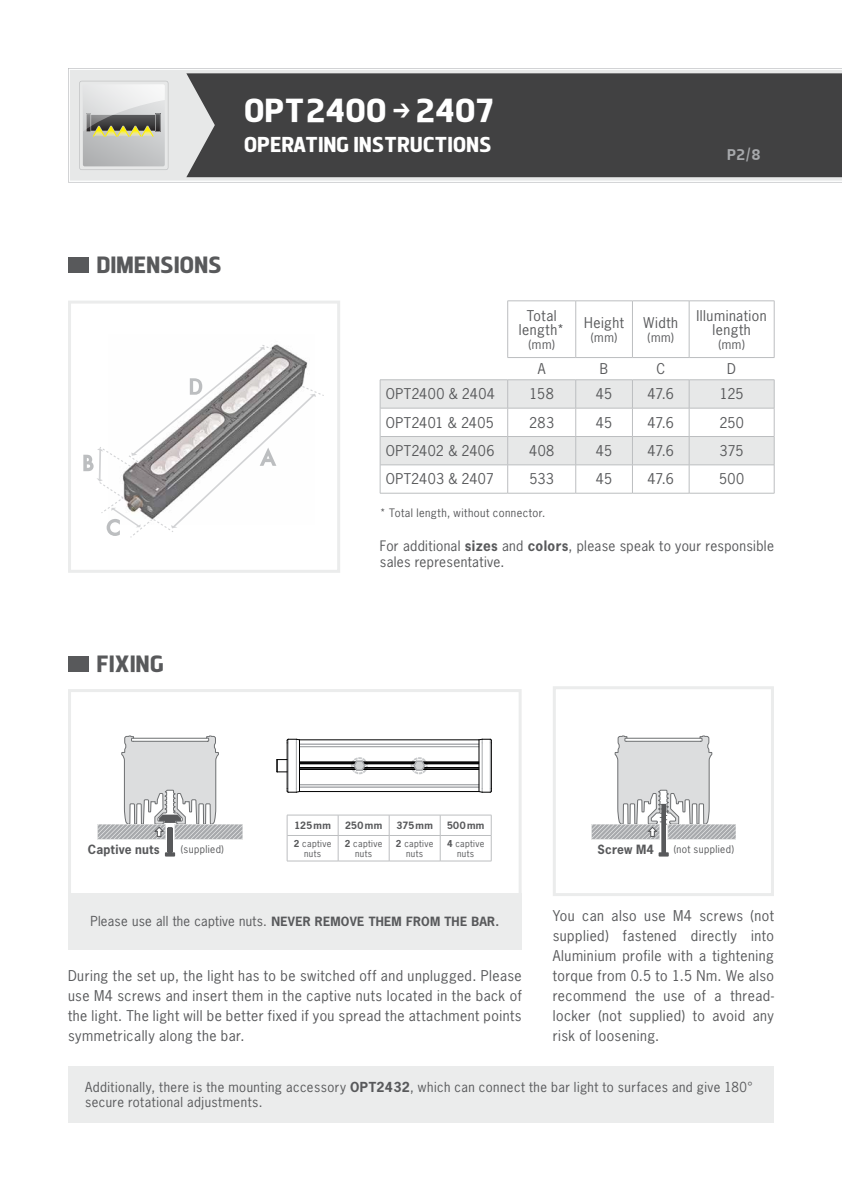
<style>
.page{position:relative;width:842px;height:1191px;background:#fff}
.page>*{position:absolute;margin:0;border:0;box-sizing:border-box;transform-origin:0 0}
.t1{font:700 34px "Dyno";color:#fff}
.t2{font:700 24px "Dyno";color:#58595b}
.t3{font:700 22px "Dyno";color:#fff}
.t4{font:16px "Dyno";color:#a7a9ac}
.t5{font:14px/20px "News Gothic Std";letter-spacing:.035em;color:#58595b;text-align:justify}
.t6{font:14px "News Gothic Std";letter-spacing:.015em;color:#58595b}
.t7{font:13.6px/16px "News Gothic Std";letter-spacing:.025em;color:#58595b}
.t8{font:13px/15.6px "News Gothic Std";letter-spacing:.035em;color:#58595b}
.t9{font:700 12px "News Gothic Std";letter-spacing:.02em;color:#58595b}
.t10{font:12px "News Gothic Std";letter-spacing:.045em;color:#58595b}
.t11{font:11px "News Gothic Std";letter-spacing:.04em;color:#58595b}
.t12{font:10px "News Gothic Std";letter-spacing:.04em;color:#58595b}
.t13{font:700 9.6px "News Gothic Std";letter-spacing:.04em;color:#58595b}
.t14{font:9px/10px "News Gothic Std";letter-spacing:.04em;color:#58595b;text-align:center}
.s1{font-weight:700}
.s2{font-weight:700;font-size:12px}
</style>
<div class="page">
<svg style="left:68px;top:68px;width:774px;height:114px;fill:#e7e8e8"></svg>
<div style="left:186px;top:73px;width:656px;height:104px;background:#414142"></div>
<svg style="left:79px;top:81px;width:89px;height:89px;background:#c3c3be"></svg>
<div style="left:68px;top:257px;width:20px;height:15px;background:#58595b"></div>
<div style="left:553px;top:686px;width:221px;height:210px;border:3px solid #ebecec"></div>
<div style="left:68px;top:689px;width:454px;height:261px;border:3px solid #ebecec"></div>
<div style="left:68px;top:656px;width:20px;height:15px;background:#58595b"></div>
<svg style="left:98px;top:735px;width:145px;height:121px"></svg>
<div style="left:591px;top:824px;width:69px;height:15px;background:#e0e2e2"></div>
<svg style="left:592px;top:735px;width:144px;height:121px"></svg>
<div style="left:68px;top:892px;width:454px;height:57px;background:#ebecec"></div>
<div style="left:68px;top:1066px;width:706px;height:57px;background:#ebecec"></div>
<hr style="left:299px;top:744px;width:180px;height:1px;background:#a7a9ac">
<hr style="left:299px;top:746px;width:180px;height:1px;background:#a7a9ac">
<hr style="left:299px;top:761px;width:180px;height:1px;background:#000001">
<hr style="left:299px;top:762px;width:180px;height:1px;background:#000001">
<hr style="left:299px;top:763px;width:180px;height:1px;background:#000001">
<hr style="left:299px;top:767px;width:180px;height:1px;background:#000001">
<hr style="left:299px;top:768px;width:180px;height:1px;background:#000001">
<hr style="left:299px;top:769px;width:180px;height:1px;background:#000001">
<hr style="left:299px;top:784px;width:180px;height:1px;background:#a7a9ac">
<hr style="left:299px;top:786px;width:180px;height:1px;background:#a7a9ac">
<hr style="left:299px;top:787px;width:180px;height:1px;background:#a7a9ac">
<hr style="left:299px;top:739px;width:180px;height:1px;background:#000001">
<hr style="left:299px;top:791px;width:180px;height:1px;background:#000001">
<svg style="left:277px;top:738px;width:23px;height:55px"></svg>
<svg style="left:478px;top:738px;width:14px;height:55px"></svg>
<svg style="left:354px;top:760px;width:11px;height:11px"></svg>
<svg style="left:414px;top:760px;width:11px;height:11px"></svg>
<div style="left:351px;top:757px;width:17px;height:17px;border:2px dashed #c7c9cb;border-radius:50%"></div>
<div style="left:411px;top:757px;width:17px;height:17px;border:2px dashed #c7c9cb;border-radius:50%"></div>
<hr style="left:287px;top:814px;width:51px;height:1px;background:#bcbec0">
<hr style="left:287px;top:835px;width:51px;height:1px;background:#bcbec0">
<hr style="left:338px;top:814px;width:51px;height:1px;background:#bcbec0">
<hr style="left:338px;top:835px;width:51px;height:1px;background:#bcbec0">
<hr style="left:389px;top:814px;width:51px;height:1px;background:#bcbec0">
<hr style="left:389px;top:835px;width:51px;height:1px;background:#bcbec0">
<hr style="left:440px;top:814px;width:51px;height:1px;background:#bcbec0">
<hr style="left:440px;top:835px;width:51px;height:1px;background:#bcbec0">
<svg style="left:287px;top:815px;width:1px;height:45px"></svg>
<svg style="left:338px;top:815px;width:1px;height:45px"></svg>
<hr style="left:287px;top:860px;width:51px;height:1px;background:#bcbec0">
<svg style="left:389px;top:815px;width:1px;height:45px"></svg>
<hr style="left:338px;top:860px;width:51px;height:1px;background:#bcbec0">
<svg style="left:440px;top:815px;width:1px;height:45px"></svg>
<hr style="left:389px;top:860px;width:51px;height:1px;background:#bcbec0">
<svg style="left:491px;top:815px;width:1px;height:46px"></svg>
<hr style="left:440px;top:860px;width:51px;height:1px;background:#bcbec0">
<svg style="left:83px;top:344px;width:241px;height:194px"></svg>
<div style="left:68px;top:300px;width:272px;height:273px;border:3px solid #ebecec"></div>
<hr style="left:689px;top:301px;width:1px;height:56px;background:#bcbec0">
<hr style="left:774px;top:301px;width:1px;height:56px;background:#bcbec0">
<hr style="left:380px;top:379px;width:128px;height:1px;background:#bcbec0">
<hr style="left:508px;top:379px;width:68px;height:1px;background:#bcbec0">
<hr style="left:576px;top:379px;width:56px;height:1px;background:#bcbec0">
<hr style="left:689px;top:379px;width:85px;height:1px;background:#bcbec0">
<hr style="left:507px;top:300px;width:69px;height:1px;background:#bcbec0">
<hr style="left:507px;top:301px;width:1px;height:56px;background:#bcbec0">
<hr style="left:576px;top:300px;width:56px;height:1px;background:#bcbec0">
<hr style="left:575px;top:301px;width:1px;height:56px;background:#bcbec0">
<hr style="left:632px;top:300px;width:57px;height:1px;background:#bcbec0">
<hr style="left:632px;top:301px;width:1px;height:56px;background:#bcbec0">
<hr style="left:689px;top:300px;width:85px;height:1px;background:#bcbec0">
<hr style="left:507px;top:357px;width:69px;height:1px;background:#bcbec0">
<hr style="left:576px;top:357px;width:56px;height:1px;background:#bcbec0">
<hr style="left:632px;top:357px;width:57px;height:1px;background:#bcbec0">
<hr style="left:689px;top:357px;width:85px;height:1px;background:#bcbec0">
<hr style="left:632px;top:379px;width:57px;height:1px;background:#bcbec0">
<hr style="left:380px;top:493px;width:128px;height:1px;background:#bcbec0">
<hr style="left:508px;top:493px;width:68px;height:1px;background:#bcbec0">
<hr style="left:576px;top:493px;width:56px;height:1px;background:#bcbec0">
<hr style="left:689px;top:493px;width:85px;height:1px;background:#bcbec0">
<svg style="left:380px;top:380px;width:395px;height:113px"></svg>
<hr style="left:632px;top:493px;width:57px;height:1px;background:#bcbec0">
<h1 class="t1" style="left:244px;top:90px;width:251px">OPT2400 ➔ 2407</h1>
<h3 class="t3" style="left:244px;top:130px;width:123px">OPERATING INSTRUCTIONS</h3>
<p class="t4" style="left:727px;top:144px;width:35px">P2/8</p>
<h2 class="t2" style="left:96px;top:250px;width:64px">DIMENSIONS</h2>
<h2 class="t2" style="left:96px;top:649px;width:69px">FIXING</h2>
<p class="t5" style="left:519px;top:308px;width:47px;line-height:14px;text-align:center">Total length*</p>
<p class="t10" style="left:528px;top:336px;width:28px">(mm)</p>
<p class="t5" style="left:584px;top:312px;width:41px">Height</p>
<p class="t10" style="left:591px;top:329px;width:28px">(mm)</p>
<p class="t5" style="left:643px;top:312px;width:36px">Width</p>
<p class="t10" style="left:648px;top:329px;width:28px">(mm)</p>
<p class="t5" style="left:697px;top:308px;width:72px;line-height:14px;text-align:center">Illumination length</p>
<p class="t10" style="left:718px;top:336px;width:28px">(mm)</p>
<p class="t5" style="left:538px;top:359px;width:9px">A</p>
<p class="t5" style="left:600px;top:359px;width:10px">B</p>
<p class="t5" style="left:656px;top:359px;width:10px">C</p>
<p class="t5" style="left:727px;top:359px;width:10px">D</p>
<p class="t5" style="left:386px;top:384px;width:111px">OPT2400 &amp; 2404</p>
<p class="t5" style="left:530px;top:384px;width:26px">158</p>
<p class="t5" style="left:596px;top:384px;width:18px">45</p>
<p class="t5" style="left:647px;top:384px;width:28px">47.6</p>
<p class="t5" style="left:720px;top:384px;width:25px">125</p>
<p class="t5" style="left:386px;top:412px;width:110px">OPT2401 &amp; 2405</p>
<p class="t5" style="left:529px;top:412px;width:26px">283</p>
<p class="t5" style="left:596px;top:412px;width:18px">45</p>
<p class="t5" style="left:647px;top:412px;width:28px">47.6</p>
<p class="t5" style="left:719px;top:412px;width:26px">250</p>
<p class="t5" style="left:386px;top:441px;width:110px">OPT2402 &amp; 2406</p>
<p class="t5" style="left:529px;top:441px;width:27px">408</p>
<p class="t5" style="left:596px;top:441px;width:18px">45</p>
<p class="t5" style="left:647px;top:441px;width:28px">47.6</p>
<p class="t5" style="left:720px;top:441px;width:26px">375</p>
<p class="t6" style="left:386px;top:470px;width:110px">OPT2403 &amp; 2407</p>
<p class="t5" style="left:529px;top:469px;width:26px">533</p>
<p class="t5" style="left:596px;top:469px;width:18px">45</p>
<p class="t5" style="left:647px;top:469px;width:28px">47.6</p>
<p class="t5" style="left:719px;top:469px;width:27px">500</p>
<p class="t11" style="left:380px;top:505px;width:167px">* Total length, without connector.</p>
<p class="t7" style="left:380px;top:537px;width:396px">For additional <span class="s1">sizes</span> and <span class="s1">colors</span>, please speak to your responsible sales representative.</p>
<p class="t13" style="left:294px;top:819px;width:38px">125mm</p>
<p class="t13" style="left:345px;top:819px;width:39px">250mm</p>
<p class="t13" style="left:396px;top:819px;width:38px">375mm</p>
<p class="t13" style="left:447px;top:819px;width:39px">500mm</p>
<p class="t14" style="left:294px;top:838px;width:39px"><span class="s1">2</span> captive nuts</p>
<p class="t14" style="left:345px;top:838px;width:39px"><span class="s1">2</span> captive nuts</p>
<p class="t14" style="left:396px;top:838px;width:39px"><span class="s1">2</span> captive nuts</p>
<p class="t14" style="left:447px;top:838px;width:39px"><span class="s1">4</span> captive nuts</p>
<p class="t9" style="left:88px;top:841px;width:73px">Captive nuts</p>
<p class="t12" style="left:181px;top:842px;width:45px">(supplied)</p>
<p class="t9" style="left:597px;top:841px;width:58px">Screw M4</p>
<p class="t12" style="left:674px;top:842px;width:62px">(not supplied)</p>
<p class="t8" style="left:90px;top:913px;width:410px">Please use all the captive nuts. <span class="s2">Never remove them from the bar.</span></p>
<p class="t5" style="left:68px;top:965px;width:455px">During the set up, the light has to be switched off and unplugged. Please use M4 screws and insert them in the captive nuts located in the back of the light. The light will be better fixed if you spread the attachment points symmetrically along the bar.</p>
<p class="t5" style="left:553px;top:905px;width:223px">You can also use M4 screws (not supplied) fastened directly into Aluminium profile with a tightening torque from 0.5 to 1.5 Nm. We also recommend the use of a thread&shy;locker (not supplied) to avoid any risk of loosening.</p>
<p class="t8" style="left:85px;top:1079px;width:669px">Additionally, there is the mounting accessory <span class="s1">OPT2432</span>, which can connect the bar light to surfaces and give 180° secure rotational adjustments.</p>
</div>
